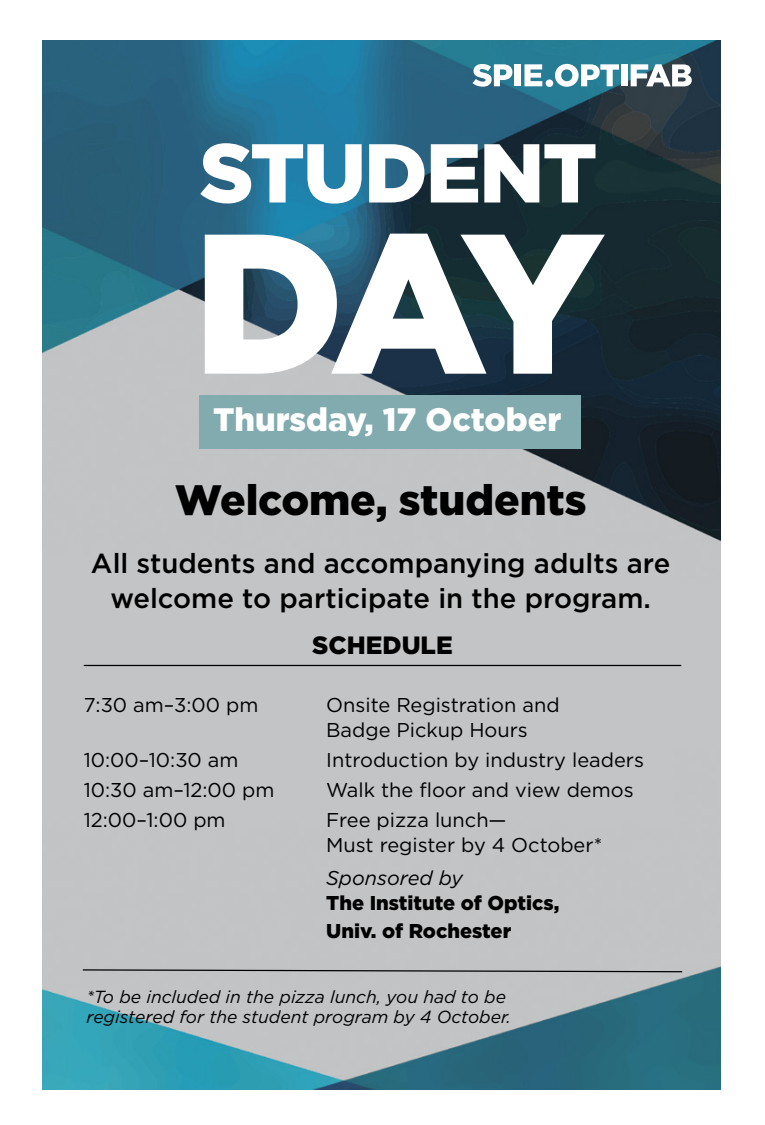
<style>
.page{position:relative;width:765px;height:1125px;background:#fff}
.page>*{position:absolute;margin:0;border:0;box-sizing:border-box;transform-origin:0 0}
.t1{font:900 198.75px "Gotham";color:#fff}
.t2{font:900 83.25px "Gotham";letter-spacing:-.025em;color:#fff}
.t3{font:900 42.5px "Gotham";letter-spacing:-.005em;color:#000}
.t4{font:900 32.5px "Gotham";color:#fff}
.t5{font:500 27.5px/35px "Gotham";color:#000;text-align:center}
.t6{font:900 25px "Gotham";color:#000}
.t7{font:20px/25px "Gotham";color:#000}
.t8{font:900 20px/27.5px "Gotham";color:#000}
.t9{font:italic 20px "Gotham";color:#000}
.t10{font:italic 17.5px/20px "Gotham";color:#000}
</style>
<div class="page">
<img style="left:42px;top:40px;width:679px;height:1050px">
<svg style="left:525px;top:64px;width:17px;height:22px"></svg>
<div style="left:546px;top:79px;width:7px;height:8px;background:#fff;border-radius:50%"></div>
<svg style="left:472px;top:64px;width:40px;height:23px"></svg>
<div style="left:515px;top:64px;width:6px;height:22px;background:#fff"></div>
<svg style="left:555px;top:64px;width:64px;height:23px"></svg>
<div style="left:621px;top:64px;width:6px;height:22px;background:#fff"></div>
<svg style="left:631px;top:64px;width:61px;height:22px"></svg>
<hr style="left:84px;top:665px;width:597px;height:1px;background:#000">
<svg style="left:82px;top:969px;width:601px;height:4px;background:#858687"></svg>
<div style="left:199px;top:395px;width:381px;height:54px;background:#82abaf"></div>
<h2 class="t2" style="left:200px;top:116px;width:399px">STUDENT</h2>
<h1 class="t1" style="left:192px;top:166px;width:413px">DAY</h1>
<h3 class="t4" style="left:213px;top:397px;width:350px">Thursday, 17 October</h3>
<h3 class="t3" style="left:175px;top:471px;width:413px">Welcome, students</h3>
<h3 class="t5" style="left:91px;top:545px;width:581px">All students and accompanying adults are welcome to participate in the program.</h3>
<p class="t6" style="left:312px;top:628px;width:142px">SCHEDULE</p>
<p class="t7" style="left:84px;top:692px;width:176px">7:30 am–3:00 pm</p>
<p class="t7" style="left:326px;top:692px;width:235px">Onsite Registration and<br>Badge Pickup Hours</p>
<p class="t7" style="left:84px;top:747px;width:156px">10:00–10:30 am</p>
<p class="t7" style="left:326px;top:747px;width:319px">Introduction by industry leaders</p>
<p class="t7" style="left:84px;top:777px;width:192px">10:30 am–12:00 pm</p>
<p class="t7" style="left:326px;top:777px;width:309px">Walk the floor and view demos</p>
<p class="t7" style="left:84px;top:807px;width:143px">12:00–1:00 pm</p>
<p class="t7" style="left:326px;top:807px;width:278px">Free pizza lunch—<br>Must register by 4 October*</p>
<p class="t9" style="left:326px;top:865px;width:138px">Sponsored by</p>
<p class="t8" style="left:326px;top:889px;width:235px">The Institute of Optics,<br>Univ. of Rochester</p>
<p class="t10" style="left:86px;top:987px;width:426px">*To be included in the pizza lunch, you had to be registered for the student program by 4 October.</p>
</div>
